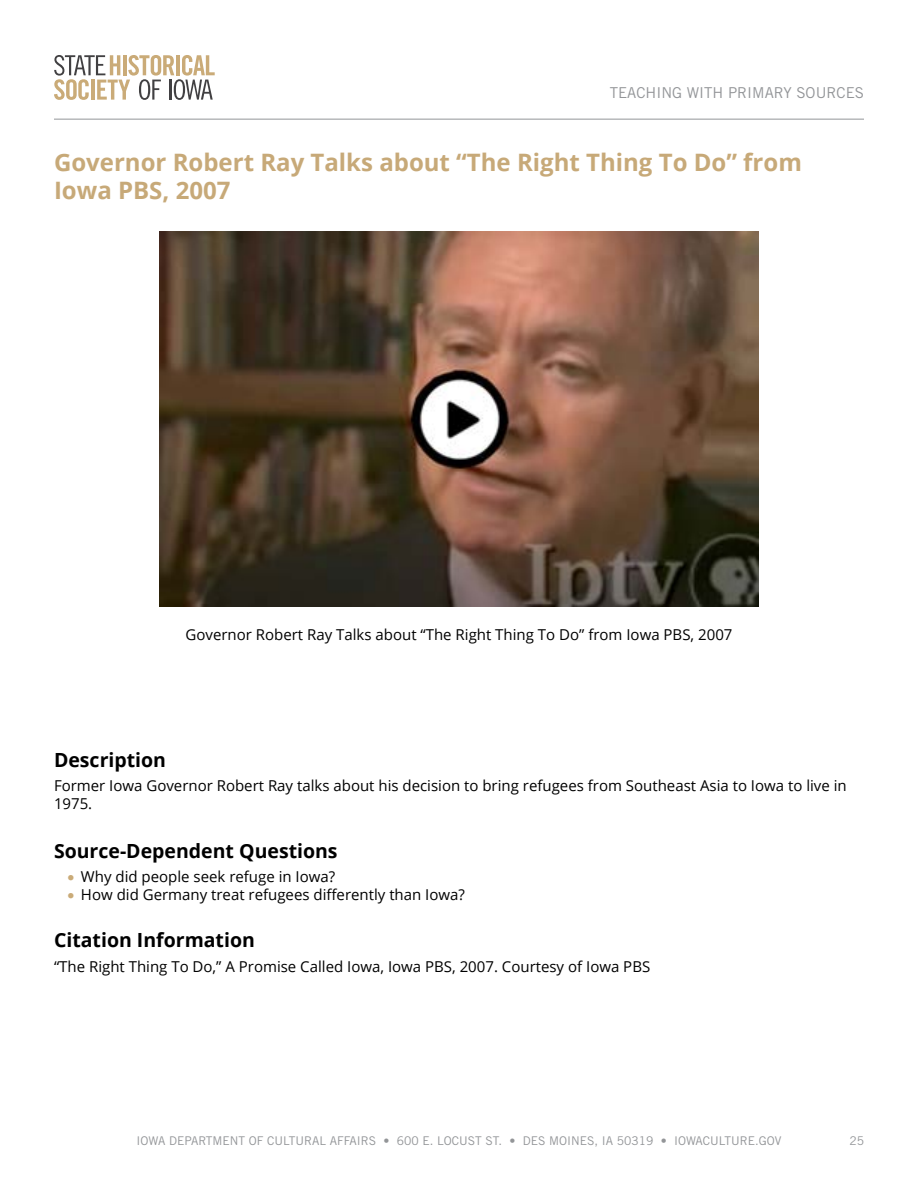
<style>
.page{position:relative;width:918px;height:1188px;background:#fff}
.page>*{position:absolute;margin:0;border:0;box-sizing:border-box;transform-origin:0 0}
.t1{font:700 24px/28.8px "Open Sans";color:#c7a978}
.t2{font:700 19.5px "Open Sans";color:#000}
.t3{font:15px/18px "Open Sans";color:#000}
.t4{font:15px "Trade Gothic LT Std";color:#939598}
.t5{font:12px "Trade Gothic LT Std";color:#939598}
.s1{color:#caab78}
</style>
<div class="page">
<hr style="left:54px;top:119px;width:810px;height:1px;background:#939598">
<svg style="left:54px;top:55px;width:161px;height:45px"></svg>
<img style="left:159px;top:232px;width:600px;height:375px">
<p class="t4" style="left:610px;top:83px;width:256px">TEACHING WITH PRIMARY SOURCES</p>
<h1 class="t1" style="left:54px;top:147px;width:749px">Governor Robert Ray Talks about “The Right Thing To Do” from<br>Iowa PBS, 2007</h1>
<p class="t3" style="left:186px;top:625px;width:548px">Governor Robert Ray Talks about “The Right Thing To Do” from Iowa PBS, 2007</p>
<h2 class="t2" style="left:54px;top:746px;width:114px">Description</h2>
<p class="t3" style="left:54px;top:777px;width:794px">Former Iowa Governor Robert Ray talks about his decision to bring refugees from Southeast Asia to Iowa to live in<br>1975.</p>
<h2 class="t2" style="left:54px;top:837px;width:285px">Source-Dependent Questions</h2>
<p class="t3" style="left:67px;top:867px;width:269px"><span class="s1">•</span> Why did people seek refuge in Iowa?</p>
<p class="t3" style="left:67px;top:885px;width:399px"><span class="s1">•</span> How did Germany treat refugees differently than Iowa?</p>
<h2 class="t2" style="left:54px;top:926px;width:202px">Citation Information</h2>
<p class="t3" style="left:54px;top:957px;width:598px">“The Right Thing To Do,” A Promise Called Iowa, Iowa PBS, 2007. Courtesy of Iowa PBS</p>
<p class="t5" style="left:137px;top:1133px;width:646px">IOWA DEPARTMENT OF CULTURAL AFFAIRS • 600 E. LOCUST ST. • DES MOINES, IA 50319 • IOWACULTURE.GOV</p>
<p class="t5" style="left:849px;top:1133px;width:16px">25</p>
</div>
